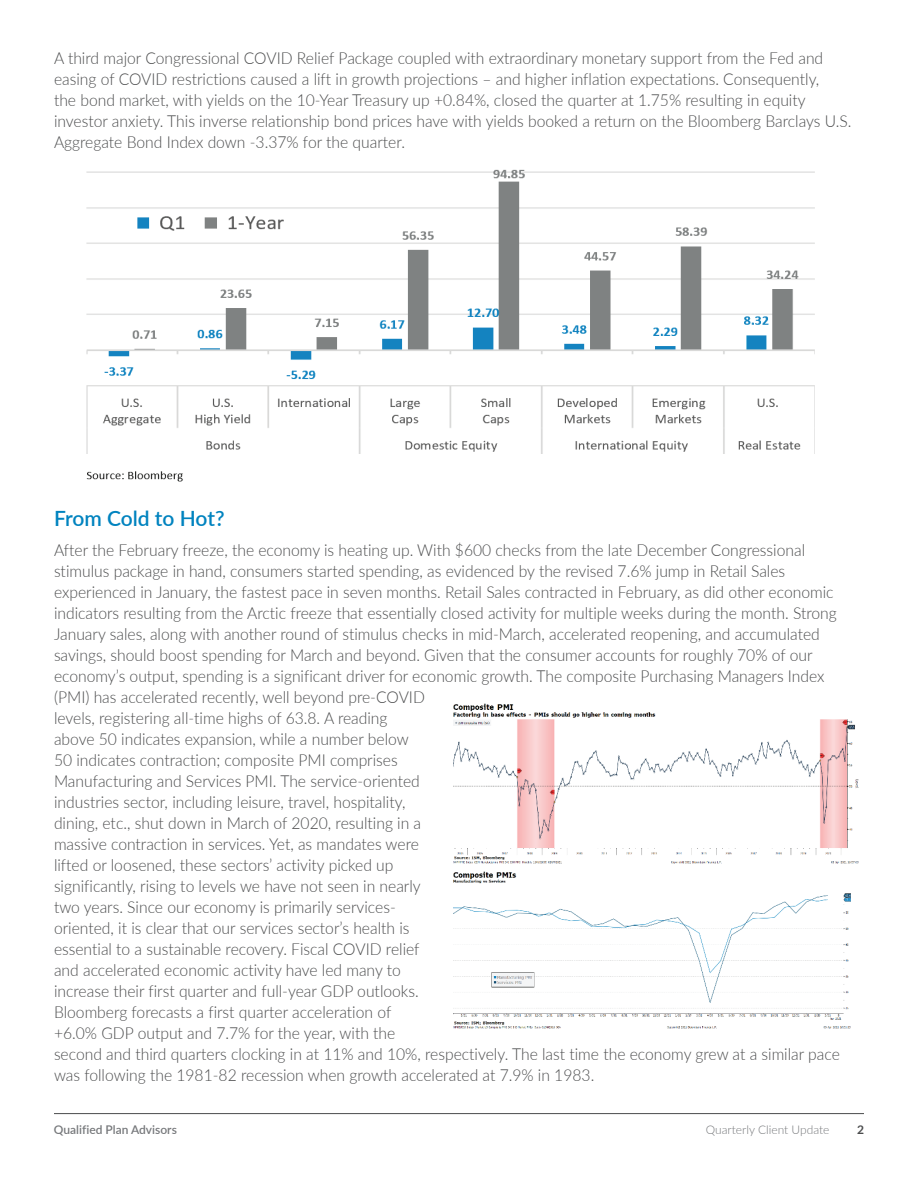
<style>
.page{position:relative;width:918px;height:1188px;background:#fff}
.page>*{position:absolute;margin:0;border:0;box-sizing:border-box;transform-origin:0 0}
.t1{font:600 21px "Lato";letter-spacing:-.01em;color:#0083bf}
.t2{font:300 16.5px/21px "Lato";color:#4b4c4d;scale:.95 1}
.t3{font:600 12px "Lato";color:#76787b}
.t4{font:300 12px "Lato";color:#76787b}
.t5{font:700 12px "Lato";color:#4b4c4d}
</style>
<div class="page">
<hr style="left:54px;top:1113px;width:810px;height:1px;background:#4b4c4d">
<img style="left:86px;top:169px;width:729px;height:313px">
<img style="left:453px;top:703px;width:405px;height:161px">
<img style="left:453px;top:871px;width:398px;height:158px">
<p class="t2" style="left:54px;top:47px;width:841px">A third major Congressional COVID Relief Package coupled with extraordinary monetary support from the Fed and easing of COVID restrictions caused a lift in growth projections – and higher inflation expectations. Consequently,<br>the bond market, with yields on the 10-Year Treasury up +0.84%, closed the quarter at 1.75% resulting in equity investor anxiety. This inverse relationship bond prices have with yields booked a return on the Bloomberg Barclays U.S.<br>Aggregate Bond Index down -3.37% for the quarter.</p>
<p class="t1" style="left:54px;top:503px;width:172px">From Cold to Hot?</p>
<p class="t2" style="left:54px;top:539px;width:829px">After the February freeze, the economy is heating up. With $600 checks from the late December Congressional stimulus package in hand, consumers started spending, as evidenced by the revised 7.6% jump in Retail Sales experienced in January, the fastest pace in seven months. Retail Sales contracted in February, as did other economic indicators resulting from the Arctic freeze that essentially closed activity for multiple weeks during the month. Strong January sales, along with another round of stimulus checks in mid-March, accelerated reopening, and accumulated savings, should boost spending for March and beyond. Given that the consumer accounts for roughly 70% of our economy’s output, spending is a significant driver for economic growth. The composite Purchasing Managers Index (PMI) has accelerated recently, well beyond pre-COVID<br>levels, registering all-time highs of 63.8. A reading<br>above 50 indicates expansion, while a number below<br>50 indicates contraction; composite PMI comprises<br>Manufacturing and Services PMI. The service-oriented<br>industries sector, including leisure, travel, hospitality,<br>dining, etc., shut down in March of 2020, resulting in a<br>massive contraction in services. Yet, as mandates were<br>lifted or loosened, these sectors’ activity picked up<br>significantly, rising to levels we have not seen in nearly<br>two years. Since our economy is primarily services-<br>oriented, it is clear that our services sector’s health is<br>essential to a sustainable recovery. Fiscal COVID relief<br>and accelerated economic activity have led many to<br>increase their first quarter and full-year GDP outlooks.<br>Bloomberg forecasts a first quarter acceleration of<br>+6.0% GDP output and 7.7% for the year, with the<br>second and third quarters clocking in at 11% and 10%, respectively. The last time the economy grew at a similar pace was following the 1981-82 recession when growth accelerated at 7.9% in 1983.</p>
<p class="t3" style="left:54px;top:1121px;width:124px">Qualified Plan Advisors</p>
<p class="t4" style="left:706px;top:1121px;width:125px">Quarterly Client Update</p>
<p class="t5" style="left:857px;top:1121px;width:8px">2</p>
</div>
